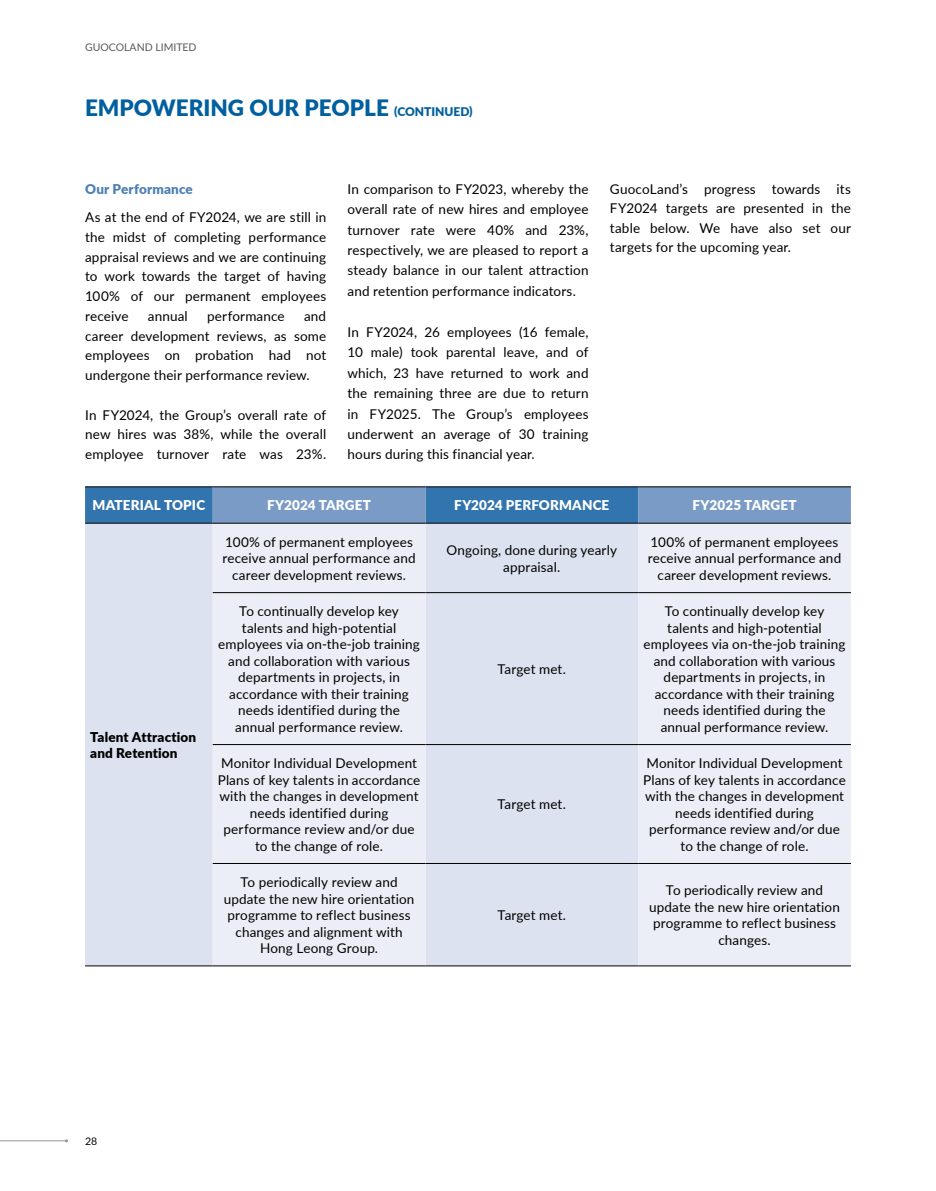
<style>
.page{position:relative;width:936px;height:1191px;background:#fff}
.page>*{position:absolute;margin:0;border:0;box-sizing:border-box;transform-origin:0 0}
.t1{font:900 22.5px "Lato";color:#005f9e}
.t2{font:13.5px/16.5px "Lato";letter-spacing:.01em;color:#000;text-align:center}
.t3{font:900 13.5px "Lato";letter-spacing:.01em;color:#fff}
.t4{font:900 13.5px/16.5px "Lato";letter-spacing:.01em;color:#000}
.t5{font:900 13.5px "Lato";letter-spacing:.01em;color:#4c80b5}
.t6{font:10.5px "Lato";color:#58595b}
.t7{font:10.5px "Lato";color:#000}
.s1{font-size:12px}
</style>
<div class="page">
<svg style="left:85px;top:487px;width:765px;height:36px;background:#5787b7"></svg>
<div style="left:85px;top:524px;width:128px;height:441px;background:#dce2ef"></div>
<svg style="left:213px;top:524px;width:637px;height:441px;background:#e5e9f3"></svg>
<hr style="left:85px;top:486px;width:128px;height:1px;background:#000">
<hr style="left:213px;top:486px;width:212px;height:1px;background:#000">
<hr style="left:425px;top:486px;width:213px;height:1px;background:#000">
<hr style="left:638px;top:486px;width:212px;height:1px;background:#000">
<hr style="left:85px;top:523px;width:128px;height:1px;background:#000">
<hr style="left:85px;top:965px;width:128px;height:1px;background:#000">
<hr style="left:213px;top:523px;width:212px;height:1px;background:#000">
<hr style="left:425px;top:523px;width:213px;height:1px;background:#000">
<hr style="left:638px;top:523px;width:212px;height:1px;background:#000">
<hr style="left:213px;top:592px;width:212px;height:1px;background:#000">
<hr style="left:425px;top:592px;width:213px;height:1px;background:#000">
<hr style="left:638px;top:592px;width:212px;height:1px;background:#000">
<hr style="left:213px;top:744px;width:212px;height:1px;background:#000">
<hr style="left:425px;top:744px;width:213px;height:1px;background:#000">
<hr style="left:638px;top:744px;width:212px;height:1px;background:#000">
<hr style="left:213px;top:863px;width:212px;height:1px;background:#000">
<hr style="left:425px;top:863px;width:213px;height:1px;background:#000">
<hr style="left:638px;top:863px;width:212px;height:1px;background:#000">
<hr style="left:213px;top:965px;width:212px;height:1px;background:#000">
<hr style="left:425px;top:965px;width:213px;height:1px;background:#000">
<hr style="left:638px;top:965px;width:212px;height:1px;background:#000">
<hr style="left:0;top:1140px;width:67px;height:1px;background:#939598">
<p class="t6" style="left:85px;top:40px;width:113px">GUOCOLAND LIMITED</p>
<h1 class="t1" style="left:85px;top:91px;width:389px">EMPOWERING OUR PEOPLE <span class="s1">(CONTINUED)</span></h1>
<p class="t5" style="left:85px;top:179px;width:109px">Our Performance</p>
<p class="t2" style="left:85px;top:207px;width:242px;line-height:19.8px;text-align:justify">As at the end of FY2024, we are still in the midst of completing performance appraisal reviews and we are continuing to work towards the target of having 100% of our permanent employees receive</p>
<p class="t2" style="left:85px;top:305px;width:242px;line-height:19.8px;text-align:justify;text-indent:219px">and career development reviews, as some employees on probation had not undergone their performance review.</p>
<p class="t2" style="left:85px;top:404px;width:242px;line-height:19.8px;text-align:justify">In FY2024, the Group’s overall rate of new hires was 38%, while the overall employee turnover rate was 23%.</p>
<p class="t2" style="left:148px;top:307px;width:41px">annual</p>
<p class="t2" style="left:207px;top:307px;width:79px">performance</p>
<p class="t2" style="left:347px;top:178px;width:242px;line-height:20.4px;text-align:justify">In comparison to FY2023, whereby the overall rate of new hires and employee turnover rate were 40% and 23%, respectively, we are pleased to report a steady balance in our talent attraction and retention performance indicators.</p>
<p class="t2" style="left:347px;top:321px;width:242px;line-height:20.4px;text-align:justify">In FY2024, 26 employees (16 female, 10 male) took parental leave, and of which, 23 have returned to work and the remaining three are due to return in FY2025. The Group’s employees underwent an average of 30 training hours during this financial year.</p>
<p class="t2" style="left:610px;top:178px;width:242px;line-height:19.5px;text-align:justify">GuocoLand’s progress towards its FY2024 targets are presented in the table below. We have also set our targets for the upcoming year.</p>
<p class="t3" style="left:93px;top:495px;width:114px">MATERIAL TOPIC</p>
<p class="t3" style="left:267px;top:495px;width:105px">FY2024 TARGET</p>
<p class="t3" style="left:454px;top:495px;width:157px">FY2024 PERFORMANCE</p>
<p class="t3" style="left:692px;top:495px;width:106px">FY2025 TARGET</p>
<p class="t4" style="left:90px;top:728px;width:108px">Talent Attraction and Retention</p>
<p class="t2" style="left:222px;top:533px;width:195px">100% of permanent employees receive annual performance and career development reviews.</p>
<p class="t2" style="left:446px;top:541px;width:172px">Ongoing, done during yearly appraisal.</p>
<p class="t2" style="left:647px;top:533px;width:195px">100% of permanent employees receive annual performance and career development reviews.</p>
<p class="t2" style="left:218px;top:602px;width:203px">To continually develop key talents and high-potential employees via on-the-job training and collaboration with various departments in projects, in accordance with their training needs identified during the annual performance review.</p>
<p class="t2" style="left:643px;top:602px;width:203px">To continually develop key talents and high-potential employees via on-the-job training and collaboration with various departments in projects, in accordance with their training needs identified during the annual performance review.</p>
<p class="t2" style="left:497px;top:660px;width:70px">Target met.</p>
<p class="t2" style="left:218px;top:754px;width:204px">Monitor Individual Development<br>Plans of key talents in accordance with the changes in development needs identified during performance review and/or due to the change of role.</p>
<p class="t2" style="left:224px;top:873px;width:192px">To periodically review and update the new hire orientation programme to reflect business changes and alignment with<br>Hong Leong Group.</p>
<p class="t2" style="left:497px;top:795px;width:70px">Target met.</p>
<p class="t2" style="left:497px;top:906px;width:70px">Target met.</p>
<p class="t2" style="left:643px;top:754px;width:204px">Monitor Individual Development<br>Plans of key talents in accordance with the changes in development needs identified during performance review and/or due to the change of role.</p>
<p class="t2" style="left:649px;top:881px;width:192px">To periodically review and update the new hire orientation programme to reflect business changes.</p>
<p class="t7" style="left:85px;top:1133px;width:14px">28</p>
</div>
